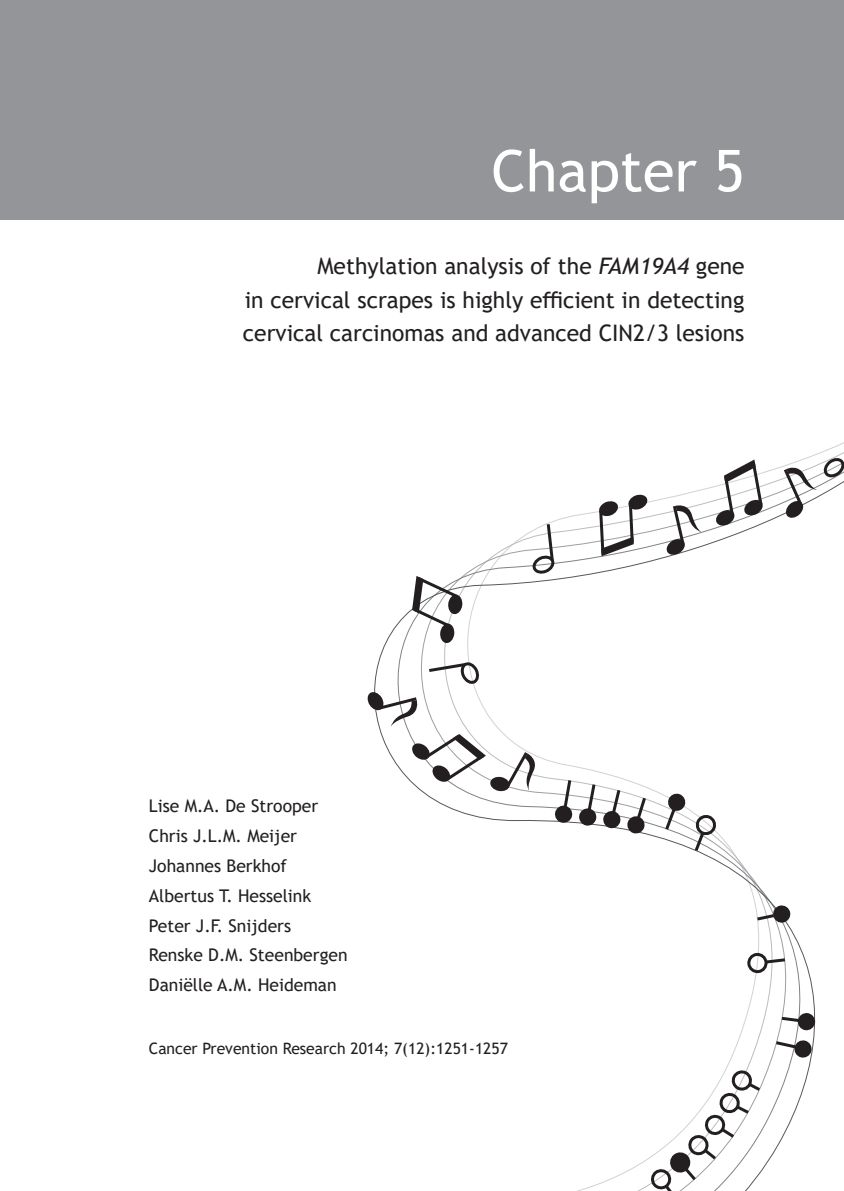
<style>
.page{position:relative;width:844px;height:1191px;background:#fff}
.page>*{position:absolute;margin:0;border:0;box-sizing:border-box;transform-origin:0 0}
.nr{font:57.75px "Trebuchet MS";color:#fff}
.titel{font:22.75px/33.2px "Trebuchet MS";color:#231f20;text-align:justify}
.auteurs{font:17.5px "Trebuchet MS";color:#231f20}
.publ{font:15.75px "Trebuchet MS";color:#231f20}
.s1{font-style:italic}
</style>
<div class="page">
<svg style="left:378px;top:443px;width:465px;height:748px"></svg>
<svg style="left:554px;top:777px;width:94px;height:57px"></svg>
<svg style="left:772px;top:1039px;width:40px;height:19px"></svg>
<svg style="left:778px;top:1012px;width:37px;height:18px"></svg>
<svg style="left:753px;top:904px;width:37px;height:19px"></svg>
<svg style="left:662px;top:792px;width:24px;height:41px"></svg>
<svg style="left:748px;top:951px;width:40px;height:22px"></svg>
<svg style="left:692px;top:811px;width:25px;height:43px"></svg>
<svg style="left:647px;top:1068px;width:116px;height:123px"></svg>
<svg style="left:714px;top:459px;width:50px;height:67px"></svg>
<svg style="left:597px;top:493px;width:51px;height:64px"></svg>
<svg style="left:410px;top:574px;width:52px;height:69px"></svg>
<svg style="left:411px;top:732px;width:127px;height:60px"></svg>
<svg style="left:665px;top:502px;width:36px;height:54px"></svg>
<svg style="left:367px;top:661px;width:111px;height:65px"></svg>
<svg style="left:530px;top:521px;width:25px;height:52px"></svg>
<svg style="left:781px;top:454px;width:62px;height:65px"></svg>
<div style="left:0;top:0;width:843px;height:219px;background:#939598"></div>
<p class="nr" style="left:491px;top:135px;width:255px">Chapter 5</p>
<p class="titel" style="left:243px;top:249px;width:503px;text-indent:74px">Methylation analysis of the <span class="s1">FAM19A4</span> gene in cervical scrapes is highly efficient in detecting cervical carcinomas and advanced CIN2/3 lesions</p>
<p class="auteurs" style="left:149px;top:795px;width:171px">Lise M.A. De Strooper</p>
<p class="auteurs" style="left:149px;top:825px;width:150px">Chris J.L.M. Meijer</p>
<p class="auteurs" style="left:149px;top:854px;width:139px">Johannes Berkhof</p>
<p class="auteurs" style="left:149px;top:884px;width:164px">Albertus T. Hesselink</p>
<p class="auteurs" style="left:149px;top:914px;width:144px">Peter J.F. Snijders</p>
<p class="auteurs" style="left:149px;top:944px;width:200px">Renske D.M. Steenbergen</p>
<p class="auteurs" style="left:149px;top:973px;width:189px">Daniëlle A.M. Heideman</p>
<p class="publ" style="left:149px;top:1038px;width:360px">Cancer Prevention Research 2014; 7(12):1251-1257</p>
</div>
